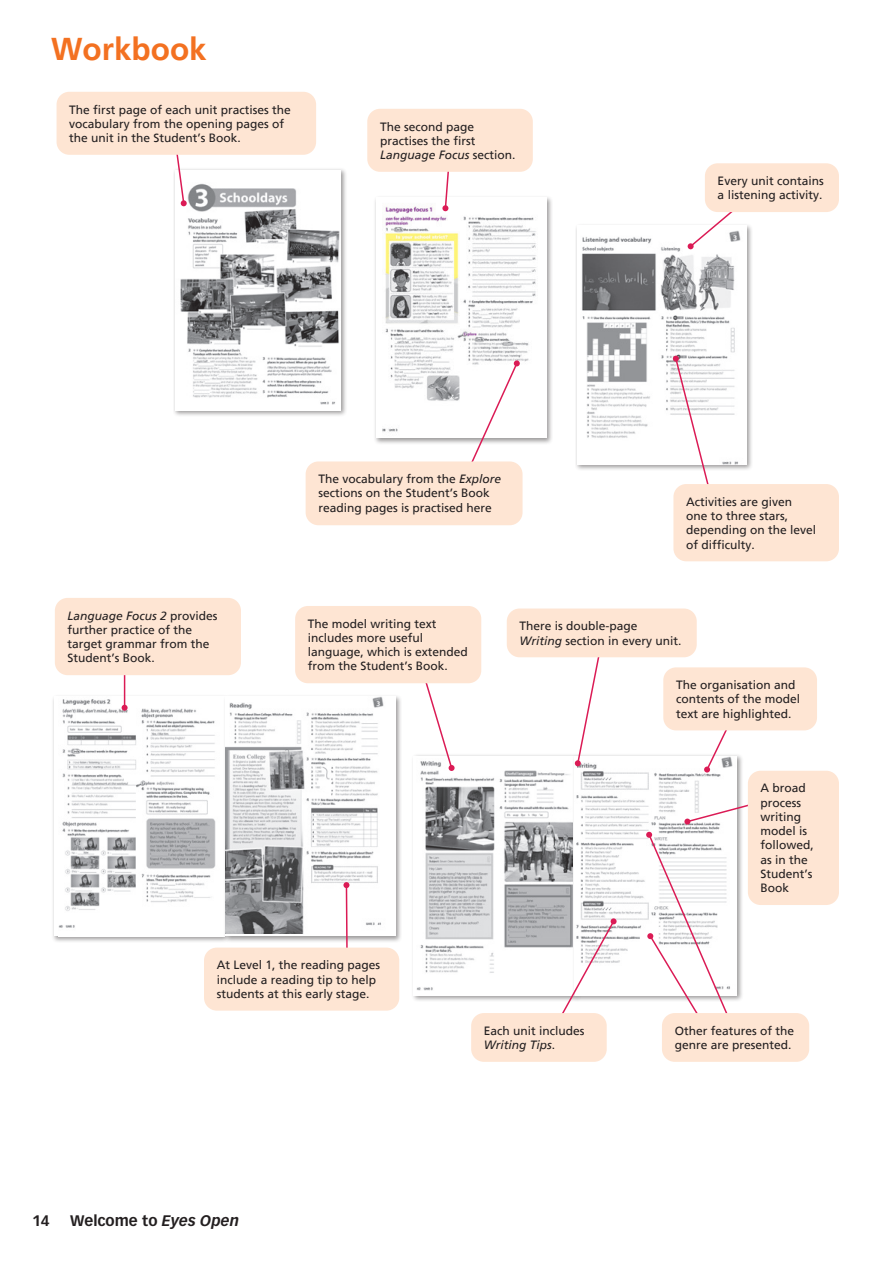
<style>
.page{position:relative;width:893px;height:1263px;background:#fff}
.page>*{position:absolute;margin:0;border:0;box-sizing:border-box;transform-origin:0 0}
._00_page_head_intro{font:700 31.5px "Frutiger LT Std";color:#f37121}
._00_Running_footer{font:700 15px "Vectora LT Std";color:#231f20}
._00_walkthrough_bubb{font:12px/14.2px "Frutiger LT Std";color:#231f20}
.s1{font-style:italic}
</style>
<div class="page">
<div style="left:411px;top:753px;width:171px;height:249px;background:#231f20;opacity:.45"></div>
<div style="left:413px;top:756px;width:162px;height:239px;background:#fff"></div>
<img style="left:416px;top:761px;width:156px;height:229px">
<div style="left:572px;top:753px;width:171px;height:249px;background:#231f20;opacity:.45"></div>
<img style="left:575px;top:756px;width:161px;height:233px">
<div style="left:173px;top:168px;width:175px;height:250px;background:#231f20;opacity:.45"></div>
<div style="left:175px;top:170px;width:166px;height:241px;background:#fff"></div>
<img style="left:180px;top:183px;width:160px;height:221px">
<div style="left:374px;top:195px;width:179px;height:250px;background:#231f20;opacity:.45"></div>
<img style="left:376px;top:197px;width:170px;height:241px">
<div style="left:51px;top:694px;width:180px;height:249px;background:#231f20;opacity:.45"></div>
<div style="left:54px;top:697px;width:170px;height:239px;background:#fff"></div>
<img style="left:58px;top:697px;width:158px;height:231px">
<div style="left:575px;top:223px;width:178px;height:249px;background:#231f20;opacity:.45"></div>
<div style="left:577px;top:225px;width:170px;height:240px;background:#fff"></div>
<img style="left:582px;top:237px;width:156px;height:228px">
<svg style="left:174px;top:155px;width:13px;height:51px"></svg>
<svg style="left:442px;top:172px;width:8px;height:39px"></svg>
<div style="left:57px;top:92px;width:259px;height:63px;background:#fee5d3;border-radius:13px"></div>
<svg style="left:470px;top:360px;width:50px;height:101px"></svg>
<svg style="left:673px;top:356px;width:38px;height:128px"></svg>
<div style="left:367px;top:109px;width:166px;height:63px;background:#fee5d3;border-radius:13px"></div>
<div style="left:673px;top:484px;width:166px;height:77px;background:#fee5d3;border-radius:13px"></div>
<div style="left:306px;top:461px;width:216px;height:64px;background:#fee5d3;border-radius:13px"></div>
<svg style="left:422px;top:683px;width:33px;height:88px"></svg>
<svg style="left:559px;top:918px;width:58px;height:95px"></svg>
<div style="left:471px;top:1013px;width:136px;height:49px;background:#fee5d3;border-radius:13px"></div>
<div style="left:295px;top:606px;width:186px;height:77px;background:#fee5d3;border-radius:13px"></div>
<svg style="left:704px;top:730px;width:30px;height:42px"></svg>
<svg style="left:646px;top:832px;width:86px;height:190px"></svg>
<svg style="left:684px;top:792px;width:64px;height:32px"></svg>
<div style="left:663px;top:667px;width:154px;height:63px;background:#fee5d3;border-radius:13px"></div>
<div style="left:748px;top:771px;width:91px;height:134px;background:#fee5d3;border-radius:13px"></div>
<div style="left:662px;top:1013px;width:147px;height:49px;background:#fee5d3;border-radius:13px"></div>
<svg style="left:575px;top:657px;width:28px;height:109px"></svg>
<div style="left:507px;top:608px;width:190px;height:49px;background:#fee5d3;border-radius:13px"></div>
<svg style="left:688px;top:203px;width:54px;height:46px"></svg>
<div style="left:705px;top:163px;width:134px;height:49px;background:#fee5d3;border-radius:13px"></div>
<hr style="left:124px;top:662px;width:1px;height:46px;background:#db1b55">
<svg style="left:122px;top:705px;width:6px;height:6px"></svg>
<div style="left:55px;top:598px;width:186px;height:77px;background:#fee5d3;border-radius:13px"></div>
<div style="left:223px;top:694px;width:179px;height:249px;background:#231f20;opacity:.45"></div>
<div style="left:225px;top:697px;width:170px;height:239px;background:#fff"></div>
<img style="left:225px;top:697px;width:159px;height:236px">
<svg style="left:343px;top:882px;width:6px;height:65px"></svg>
<div style="left:204px;top:947px;width:195px;height:63px;background:#fee5d3;border-radius:13px"></div>
<p class="_00_page_head_intro" style="left:51px;top:30px;width:157px">Workbook</p>
<p class="_00_walkthrough_bubb" style="left:69px;top:102px;width:223px">The first page of each unit practises the vocabulary from the opening pages of the unit in the Student’s Book.</p>
<p class="_00_walkthrough_bubb" style="left:380px;top:119px;width:137px">The second page practises the first<br><span class="s1">Language Focus</span> section.</p>
<p class="_00_walkthrough_bubb" style="left:718px;top:174px;width:108px">Every unit contains a listening activity.</p>
<p class="_00_walkthrough_bubb" style="left:68px;top:608px;width:152px"><span class="s1">Language Focus 2</span> provides further practice of the target grammar from the<br>Student’s Book.</p>
<p class="_00_walkthrough_bubb" style="left:318px;top:472px;width:184px">The vocabulary from the <span class="s1">Explore </span>sections on the Student’s Book reading pages is practised here</p>
<p class="_00_walkthrough_bubb" style="left:686px;top:495px;width:132px">Activities are given one to three stars, depending on the level of difficulty.</p>
<p class="_00_walkthrough_bubb" style="left:308px;top:616px;width:162px">The model writing text includes more useful language, which is extended from the Student’s Book.</p>
<p class="_00_walkthrough_bubb" style="left:519px;top:619px;width:164px">There is double-page<br><span class="s1">Writing</span> section in every unit.</p>
<p class="_00_walkthrough_bubb" style="left:676px;top:678px;width:126px">The organisation and contents of the model text are highlighted.</p>
<p class="_00_walkthrough_bubb" style="left:761px;top:781px;width:55px">A broad process writing model is followed, as in the<br>Student’s<br>Book</p>
<p class="_00_walkthrough_bubb" style="left:217px;top:958px;width:165px">At Level 1, the reading pages include a reading tip to help students at this early stage.</p>
<p class="_00_Running_footer" style="left:32px;top:1212px;width:19px">14</p>
<p class="_00_Running_footer" style="left:70px;top:1212px;width:171px">Welcome to <span class="s1">Eyes Open</span></p>
<p class="_00_walkthrough_bubb" style="left:484px;top:1023px;width:102px">Each unit includes<br><span class="s1">Writing Tips</span>.</p>
<p class="_00_walkthrough_bubb" style="left:675px;top:1023px;width:121px">Other features of the genre are presented.</p>
</div>
